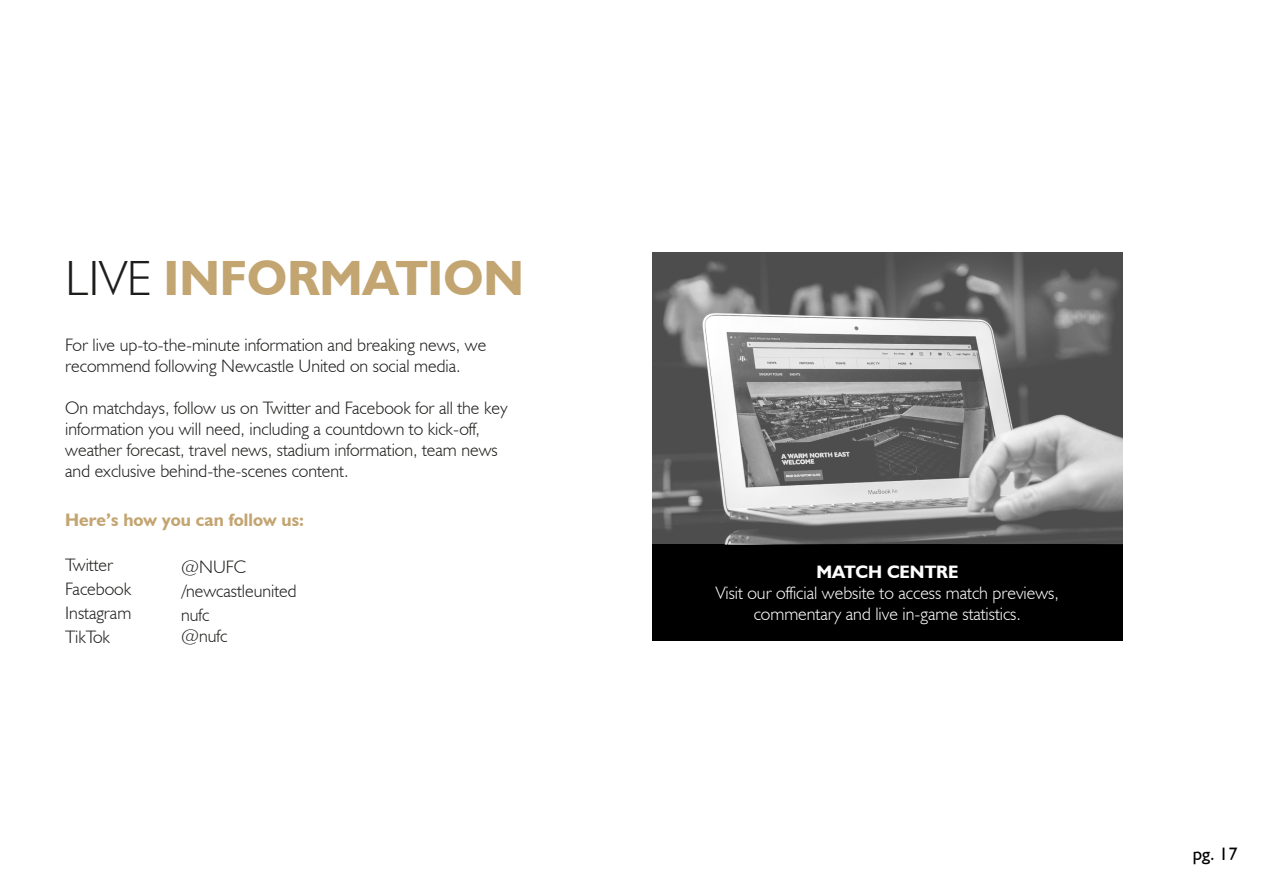
<style>
.page{position:relative;width:1263px;height:893px;background:#fff}
.page>*{position:absolute;margin:0;border:0;box-sizing:border-box;transform-origin:0 0}
.t1{font:700 49.5px "Humanist 521 BT";color:#c3a572}
.t2{font:300 18px/24px "Humanist 521 BT";color:#1d1d1b}
.t3{font:300 18px/21px "Humanist 521 BT";color:#fff;text-align:center}
.t4{font:700 18px "Humanist 521 BT";color:#c3a572}
.t5{font:700 18px "Humanist 521 BT";color:#fff}
.t6{font:18px "Humanist 521 BT";color:#000}
.s1{font-weight:300;color:#1d1d1b}
</style>
<div class="page">
<div style="left:652px;top:544px;width:471px;height:97px;background:#000"></div>
<img style="left:652px;top:252px;width:471px;height:292px">
<h1 class="t1" style="left:65px;top:247px;width:460px"><span class="s1">LIVE</span> INFORMATION</h1>
<p class="t2" style="left:65px;top:334px;width:423px;line-height:21px">For live up-to-the-minute information and breaking news, we recommend following Newcastle United on social media.</p>
<p class="t2" style="left:65px;top:397px;width:444px;line-height:21px">On matchdays, follow us on Twitter and Facebook for all the key information you will need, including a countdown to kick-off, weather forecast, travel news, stadium information, team news and exclusive behind-the-scenes content.</p>
<p class="t4" style="left:65px;top:509px;width:240px">Here’s how you can follow us:</p>
<p class="t2" style="left:65px;top:553px;width:68px">Twitter<br>Facebook<br>Instagram<br>TikTok</p>
<p class="t2" style="left:181px;top:554px;width:117px">@NUFC /newcastleunited nufc</p>
<p class="t2" style="left:181px;top:623px;width:48px">@nufc</p>
<p class="t5" style="left:816px;top:561px;width:143px">MATCH CENTRE</p>
<p class="t3" style="left:716px;top:582px;width:345px">Visit our official website to access match previews, commentary and live in-game statistics.</p>
<p class="t6" style="left:1193px;top:843px;width:46px">pg. 17</p>
</div>
